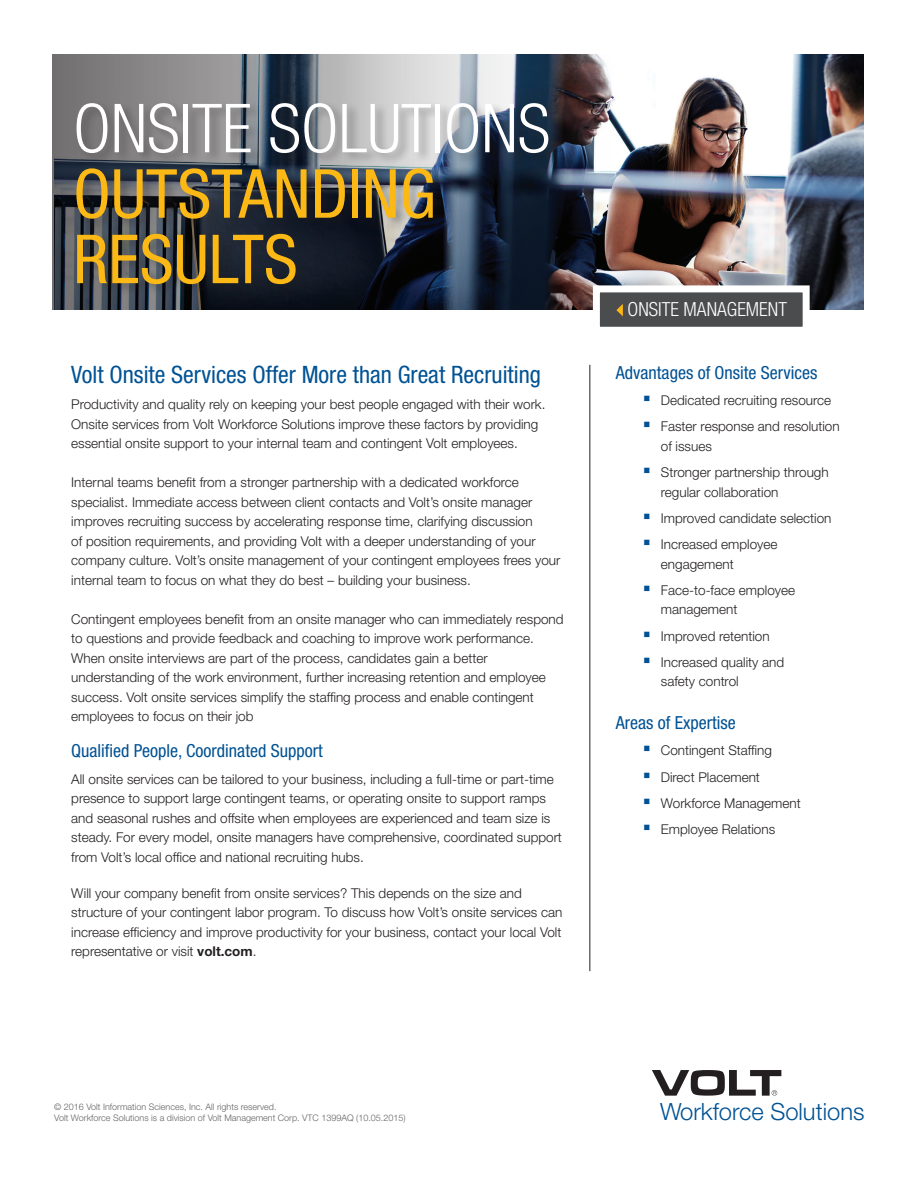
<style>
.page{position:relative;width:918px;height:1188px;background:#fff}
.page>*{position:absolute;margin:0;border:0;box-sizing:border-box;transform-origin:0 0}
.t1{font:condensed 67.8px/65.4px "Helvetica Neue LT Std";color:#fcb814}
.t2{font:300 condensed 67.65px "Helvetica Neue LT Std";color:#fff}
.t3{font:condensed 24px "Helvetica Neue LT Std";color:#005294}
.t4{font:300 23.7px "Helvetica Neue LT Std";color:#005294}
.t5{font:300 condensed 19.5px "Helvetica Neue LT Std";color:#fff}
.t6{font:condensed 18px "Helvetica Neue LT Std";color:#005294}
.t7{font:300 13.5px/19.5px "Helvetica Neue LT Std";color:#231f20}
.t8{font:300 9px/10.8px "Helvetica Neue LT Std";color:#636366}
.s1{font-weight:700}
</style>
<div class="page">
<hr style="left:590px;top:365px;width:1px;height:606px;background:#231f20">
<svg style="left:652px;top:1070px;width:129px;height:26px"></svg>
<img style="left:53px;top:54px;width:810px;height:256px">
<div style="left:75px;top:100px;width:488px;height:197px;background:#231f20;opacity:.32"></div>
<div style="left:593px;top:285px;width:217px;height:49px;background:#4b4c4d;border:7px solid #fff"></div>
<svg style="left:616px;top:304px;width:7px;height:12px"></svg>
<h2 class="t2" style="left:73px;top:90px;width:479px">ONSITE SOLUTIONS</h2>
<h1 class="t1" style="left:73px;top:161px;width:364px">OUTSTANDING<br>RESULTS</h1>
<h3 class="t3" style="left:71px;top:361px;width:471px">Volt Onsite Services Offer More than Great Recruiting</h3>
<p class="t7" style="left:71px;top:394px;width:476px">Productivity and quality rely on keeping your best people engaged with their work.<br>Onsite services from Volt Workforce Solutions improve these factors by providing essential onsite support to your internal team and contingent Volt employees.</p>
<p class="t7" style="left:71px;top:472px;width:491px">Internal teams benefit from a stronger partnership with a dedicated workforce specialist. Immediate access between client contacts and Volt’s onsite manager improves recruiting success by accelerating response time, clarifying discussion<br>of position requirements, and providing Volt with a deeper understanding of your company culture. Volt’s onsite management of your contingent employees frees your internal team to focus on what they do best – building your business.</p>
<p class="t7" style="left:71px;top:609px;width:494px">Contingent employees benefit from an onsite manager who can immediately respond to questions and provide feedback and coaching to improve work performance.<br>When onsite interviews are part of the process, candidates gain a better understanding of the work environment, further increasing retention and employee success. Volt onsite services simplify the staffing process and enable contingent employees to focus on their job</p>
<h3 class="t6" style="left:71px;top:741px;width:253px">Qualified People, Coordinated Support</h3>
<p class="t7" style="left:71px;top:769px;width:492px">All onsite services can be tailored to your business, including a full-time or part-time presence to support large contingent teams, or operating onsite to support ramps and seasonal rushes and offsite when employees are experienced and team size is steady. For every model, onsite managers have comprehensive, coordinated support from Volt’s local office and national recruiting hubs.</p>
<p class="t7" style="left:71px;top:883px;width:493px">Will your company benefit from onsite services? This depends on the size and structure of your contingent labor program. To discuss how Volt’s onsite services can increase efficiency and improve productivity for your business, contact your local Volt representative or visit <span class="s1">volt.com</span>.</p>
<h3 class="t5" style="left:628px;top:298px;width:161px">ONSITE MANAGEMENT</h3>
<h3 class="t6" style="left:616px;top:362px;width:203px">Advantages of Onsite Services</h3>
<p class="t7" style="left:661px;top:387px;width:180px;line-height:26.2px">Dedicated recruiting resource<br>Faster response and resolution</p>
<p class="t7" style="left:661px;top:433px;width:169px;line-height:26.2px">of issues<br>Stronger partnership through</p>
<p class="t7" style="left:661px;top:478px;width:172px;line-height:26.2px">regular collaboration<br>Improved candidate selection<br>Increased employee</p>
<p class="t7" style="left:661px;top:550px;width:136px;line-height:26.2px">engagement<br>Face-to-face employee</p>
<p class="t7" style="left:661px;top:596px;width:125px;line-height:26.2px">management<br>Improved retention<br>Increased quality and</p>
<p class="t7" style="left:661px;top:671px;width:79px">safety control</p>
<h3 class="t6" style="left:616px;top:712px;width:121px">Areas of Expertise</h3>
<p class="t7" style="left:661px;top:737px;width:141px;line-height:26.2px">Contingent Staffing<br>Direct Placement<br>Workforce Management<br>Employee Relations</p>
<p class="t8" style="left:54px;top:1101px;width:353px">© 2016 Volt Information Sciences, Inc. All rights reserved.<br>Volt Workforce Solutions is a division of Volt Management Corp. VTC 1399AQ (10.05.2015)</p>
<h3 class="t4" style="left:660px;top:1097px;width:206px">Workforce Solutions</h3>
</div>
